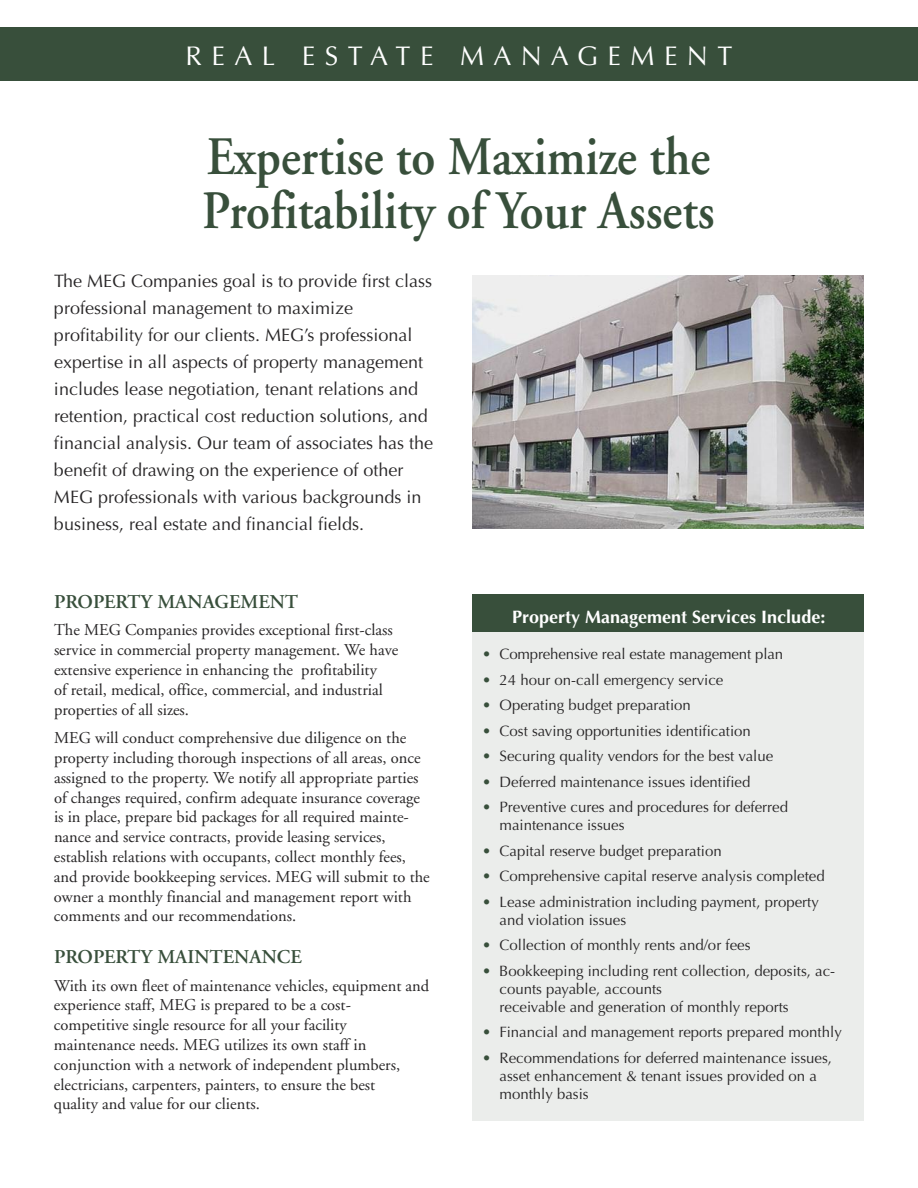
<style>
.page{position:relative;width:918px;height:1188px;background:#fff}
.page>*{position:absolute;margin:0;border:0;box-sizing:border-box;transform-origin:0 0}
.t1{font:600 54px/54px "Adobe Garamond";color:#384f3b;scale:.9 1}
.t2{font:27px "Optima";letter-spacing:.35em;color:#fff}
.t3{font:600 19.5px "Adobe Garamond";color:#384f3b}
.t4{font:18px/27px "Optima";color:#272526}
.t5{font:700 18px "Optima";color:#fff}
.t6{font:16.5px/19.8px "Adobe Garamond";color:#272526}
.t7{font:15px/18px "Optima";color:#272526}
.s1{color:#384f3b}
</style>
<div class="page">
<div style="left:0;top:27px;width:918px;height:54px;background:#384f3b"></div>
<div style="left:472px;top:594px;width:392px;height:526px;background:#ebedeb"></div>
<img style="left:472px;top:275px;width:392px;height:253px">
<div style="left:472px;top:594px;width:392px;height:38px;background:#384f3b"></div>
<h2 class="t2" style="left:186px;top:40px;width:548px">REAL ESTATE MANAGEMENT</h2>
<h1 class="t1" style="left:202px;top:134px;width:571px">Expertise to Maximize the<br>Profitability of Your Assets</h1>
<p class="t4" style="left:54px;top:267px;width:381px">The MEG Companies goal is to provide first class professional management to maximize profitability for our clients. MEG’s professional expertise in all aspects of property management includes lease negotiation, tenant relations and retention, practical cost reduction solutions, and financial analysis. Our team of associates has the benefit of drawing on the experience of other MEG professionals with various backgrounds in business, real estate and financial fields.</p>
<p class="t3" style="left:54px;top:594px;width:246px">PROPERTY MANAGEMENT</p>
<p class="t6" style="left:54px;top:622px;width:346px">The MEG Companies provides exceptional first-class service in commercial property management. We have extensive experience in enhancing the profitability<br>of retail, medical, office, commercial, and industrial properties of all sizes.</p>
<p class="t6" style="left:54px;top:730px;width:377px">MEG will conduct comprehensive due diligence on the property including thorough inspections of all areas, once assigned to the property. We notify all appropriate parties of changes required, confirm adequate insurance coverage is in place, prepare bid packages for all required mainte&shy;nance and service contracts, provide leasing services, establish relations with occupants, collect monthly fees, and provide bookkeeping services. MEG will submit to the owner a monthly financial and management report with comments and our recommendations.</p>
<p class="t3" style="left:54px;top:949px;width:249px">PROPERTY MAINTENANCE</p>
<p class="t6" style="left:54px;top:977px;width:377px">With its own fleet of maintenance vehicles, equipment and experience staff, MEG is prepared to be a cost&shy;competitive single resource for all your facility maintenance needs. MEG utilizes its own staff in conjunction with a network of independent plumbers, electricians, carpenters, painters, to ensure the best<br>quality and value for our clients.</p>
<p class="t5" style="left:512px;top:606px;width:315px">Property Management Services Include:</p>
<p class="t7" style="left:482px;top:645px;width:302px"><span class="s1">•</span> Comprehensive real estate management plan</p>
<p class="t7" style="left:482px;top:671px;width:243px"><span class="s1">•</span> 24 hour on-call emergency service</p>
<p class="t7" style="left:482px;top:696px;width:210px"><span class="s1">•</span> Operating budget preparation</p>
<p class="t7" style="left:482px;top:722px;width:270px"><span class="s1">•</span> Cost saving opportunities identification</p>
<p class="t7" style="left:482px;top:747px;width:292px"><span class="s1">•</span> Securing quality vendors for the best value</p>
<p class="t7" style="left:482px;top:773px;width:270px"><span class="s1">•</span> Deferred maintenance issues identified</p>
<p class="t7" style="left:500px;top:798px;width:290px;text-indent:-17px"><span class="s1">•</span> Preventive cures and procedures for deferred maintenance issues</p>
<p class="t7" style="left:482px;top:842px;width:241px"><span class="s1">•</span> Capital reserve budget preparation</p>
<p class="t7" style="left:482px;top:867px;width:344px"><span class="s1">•</span> Comprehensive capital reserve analysis completed</p>
<p class="t7" style="left:500px;top:893px;width:321px;text-indent:-17px"><span class="s1">•</span> Lease administration including payment, property and violation issues</p>
<p class="t7" style="left:482px;top:936px;width:270px"><span class="s1">•</span> Collection of monthly rents and/or fees</p>
<p class="t7" style="left:500px;top:962px;width:337px;text-indent:-17px"><span class="s1">•</span> Bookkeeping including rent collection, deposits, ac&shy;counts payable, accounts<br>receivable and generation of monthly reports</p>
<p class="t7" style="left:482px;top:1023px;width:361px"><span class="s1">•</span> Financial and management reports prepared monthly</p>
<p class="t7" style="left:500px;top:1049px;width:334px;text-indent:-17px"><span class="s1">•</span> Recommendations for deferred maintenance issues, asset enhancement &amp; tenant issues provided on a monthly basis</p>
</div>
